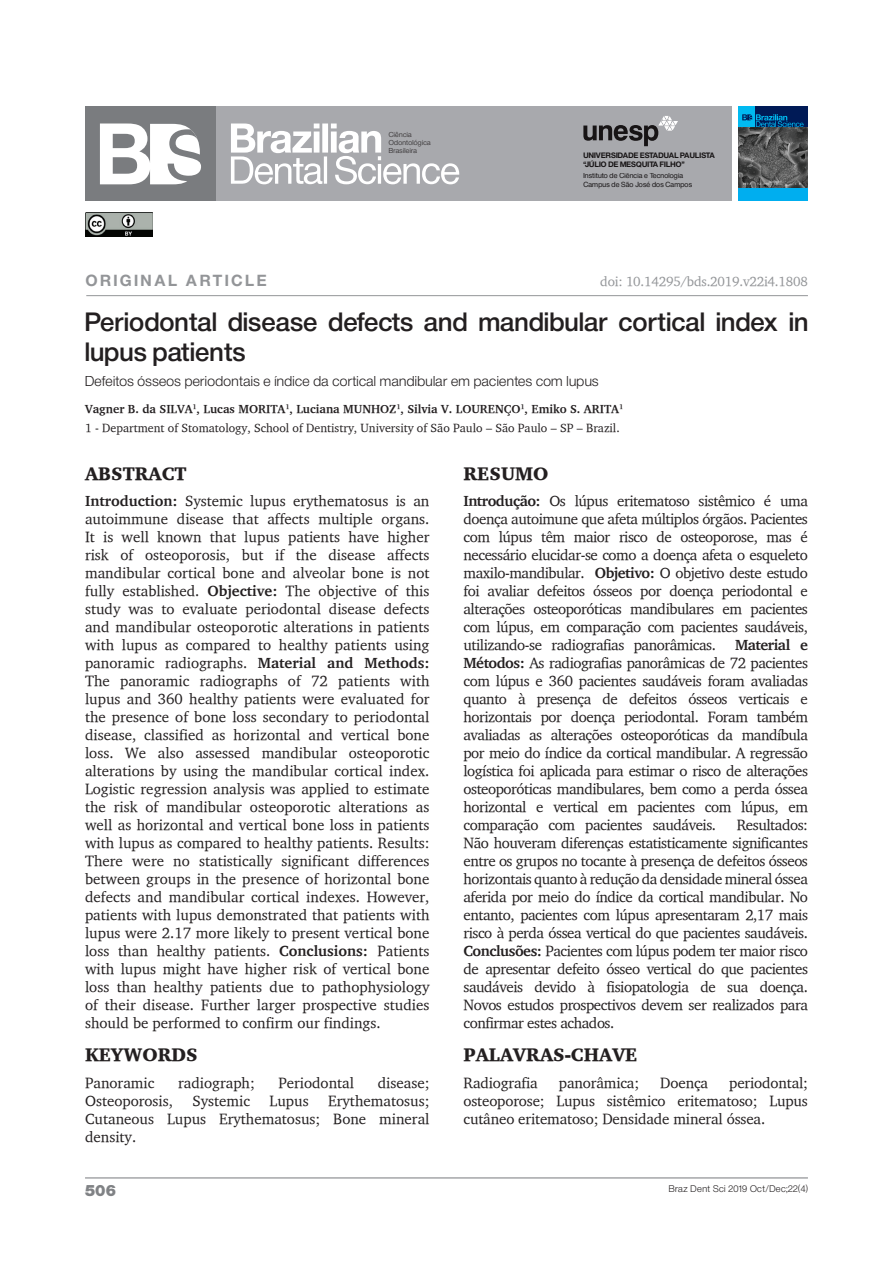
<style>
.page{position:relative;width:893px;height:1263px;background:#fff}
.page>*{position:absolute;margin:0;border:0;box-sizing:border-box;transform-origin:0 0}
.t1{font:24.75px/29.7px "Sh Europa Nr 2 Medium";letter-spacing:.025em;color:#231f20}
.t2{font:900 18.75px "Charter";color:#231f20}
.t3{font:15px/18px "Charter";letter-spacing:-.01em;color:#231f20;text-align:justify}
.t4{font:700 15px "Sh Europa Nr 2";letter-spacing:.2em;color:#939598}
.t5{font:15px "Sh Europa Nr 2 Ultra";color:#808285}
.t6{font:13.5px "Sh Europa Nr 2 Light";letter-spacing:.03em;color:#231f20}
.t7{font:13.5px "Charter";letter-spacing:-.015em;color:#939598}
.t8{font:12px/18.6px "Charter";color:#231f20}
.t9{font:9px "Sh Europa Nr 2 Light";letter-spacing:.05em;color:#231f20}
.t10{font:700 7.35px/8.7px "Sh Europa Nr 2";letter-spacing:.025em;color:#231f20}
.t11{font:6.9px/8.2px "Sh Europa Nr 2";letter-spacing:.025em;color:#231f20}
.t12{font:6.75px/8.1px "Sh Europa Nr 2 Light";letter-spacing:.05em;color:#231f20}
.s1{font-weight:700}
</style>
<div class="page">
<hr style="left:85px;top:1177px;width:723px;height:1px;background:#808285">
<img style="left:738px;top:127px;width:70px;height:62px">
<hr style="left:86px;top:295px;width:722px;height:1px;background:#939598">
<div style="left:85px;top:106px;width:646px;height:95px;background:#a8a9ad"></div>
<svg style="left:583px;top:116px;width:95px;height:30px"></svg>
<svg style="left:231px;top:123px;width:228px;height:61px"></svg>
<div style="left:85px;top:106px;width:131px;height:95px;background:#7a7c7f"></div>
<svg style="left:100px;top:123px;width:101px;height:61px"></svg>
<img style="left:85px;top:213px;width:67px;height:23px">
<div style="left:738px;top:106px;width:70px;height:21px;background:#001a56"></div>
<div style="left:738px;top:189px;width:70px;height:12px;background:#00aeef"></div>
<div style="left:738px;top:106px;width:16px;height:21px;background:#00baf1"></div>
<svg style="left:742px;top:114px;width:62px;height:13px"></svg>
<p class="t12" style="left:389px;top:130px;width:43px">Ciência<br>Odontológica<br>Brasileira</p>
<p class="t10" style="left:583px;top:151px;width:133px">UNIVERSIDADE ESTADUAL PAULISTA “JÚLIO DE MESQUITA FILHO”</p>
<p class="t11" style="left:583px;top:172px;width:110px">Instituto de Ciência e Tecnologia<br>Campus de São José dos Campos</p>
<p class="t4" style="left:86px;top:272px;width:182px">ORIGINAL ARTICLE</p>
<h1 class="t1" style="left:85px;top:307px;width:724px">Periodontal disease defects and mandibular cortical index in lupus patients</h1>
<p class="t6" style="left:85px;top:374px;width:515px">Defeitos ósseos periodontais e índice da cortical mandibular em pacientes com lupus</p>
<p class="t8" style="left:85px;top:399px;width:540px"><span class="s1">Vagner B. da SILVA</span><sup>1</sup><span class="s1">, Lucas MORITA</span><sup>1</sup><span class="s1">, Luciana MUNHOZ</span><sup>1</sup><span class="s1">, Silvia V. LOURENÇO</span><sup>1</sup><span class="s1">, Emiko S. ARITA</span><sup>1<br></sup>1 - Department of Stomatology, School of Dentistry, University of São Paulo – São Paulo – SP – Brazil.</p>
<p class="t7" style="left:600px;top:273px;width:209px">doi: 10.14295/bds.2019.v22i4.1808</p>
<p class="t2" style="left:85px;top:462px;width:103px">ABSTRACT</p>
<p class="t3" style="left:85px;top:492px;width:346px"><span class="s1">Introduction:</span> Systemic lupus erythematosus is an autoimmune disease that affects multiple organs.<br>It is well known that lupus patients have higher risk of osteoporosis, but if the disease affects mandibular cortical bone and alveolar bone is not fully established. <span class="s1">Objective:</span> The objective of this study was to evaluate periodontal disease defects and mandibular osteoporotic alterations in patients with lupus as compared to healthy patients using panoramic radiographs. <span class="s1">Material and Methods:<br></span>The panoramic radiographs of 72 patients with lupus and 360 healthy patients were evaluated for the presence of bone loss secondary to periodontal disease, classified as horizontal and vertical bone loss. We also assessed mandibular osteoporotic alterations by using the mandibular cortical index.<br>Logistic regression analysis was applied to estimate the risk of mandibular osteoporotic alterations as well as horizontal and vertical bone loss in patients with lupus as compared to healthy patients. Results:<br>There were no statistically significant differences between groups in the presence of horizontal bone defects and mandibular cortical indexes. However, patients with lupus demonstrated that patients with lupus were 2.17 more likely to present vertical bone loss than healthy patients. <span class="s1">Conclusions:</span> Patients with lupus might have higher risk of vertical bone loss than healthy patients due to pathophysiology of their disease. Further larger prospective studies should be performed to confirm our findings.</p>
<p class="t2" style="left:85px;top:1043px;width:114px">KEYWORDS</p>
<p class="t3" style="left:85px;top:1073px;width:71px">Panoramic</p>
<p class="t3" style="left:178px;top:1073px;width:78px">radiograph;</p>
<p class="t3" style="left:278px;top:1073px;width:77px">Periodontal</p>
<p class="t3" style="left:378px;top:1073px;width:53px">disease;</p>
<p class="t3" style="left:85px;top:1091px;width:89px">Osteoporosis,</p>
<p class="t3" style="left:192px;top:1091px;width:59px">Systemic</p>
<p class="t3" style="left:270px;top:1091px;width:41px">Lupus</p>
<p class="t3" style="left:85px;top:1091px;width:346px;text-indent:243px">Erythematosus; Cutaneous Lupus Erythematosus; Bone mineral density.</p>
<p class="t2" style="left:463px;top:462px;width:87px">RESUMO</p>
<p class="t3" style="left:463px;top:492px;width:346px"><span class="s1">Introdução:</span> Os lúpus eritematoso sistêmico é uma doença autoimune que afeta múltiplos órgãos. Pacientes com lúpus têm maior risco de osteoporose, mas é necessário elucidar-se como a doença afeta o esqueleto maxilo-mandibular. <span class="s1">Objetivo:</span> O objetivo deste estudo foi avaliar defeitos ósseos por doença periodontal e alterações osteoporóticas mandibulares em pacientes com lúpus, em comparação com pacientes saudáveis, utilizando-se radiografias panorâmicas.</p>
<p class="t3" style="left:463px;top:636px;width:346px;text-indent:272px"><span class="s1">Material e Métodos:</span> As radiografias panorâmicas de 72 pacientes com lúpus e 360 pacientes saudáveis foram avaliadas quanto à presença de defeitos ósseos verticais e horizontais por doença periodontal. Foram também avaliadas as alterações osteoporóticas da mandíbula por meio do índice da cortical mandibular. A regressão logística foi aplicada para estimar o risco de alterações osteoporóticas mandibulares, bem como a perda óssea horizontal e vertical em pacientes com lúpus, em comparação com pacientes saudáveis.</p>
<p class="t3" style="left:463px;top:816px;width:346px;text-indent:273px">Resultados:<br>Não houveram diferenças estatisticamente significantes entre os grupos no tocante à presença de defeitos ósseos horizontais quanto à redução da densidade mineral óssea aferida por meio do índice da cortical mandibular. No entanto, pacientes com lúpus apresentaram 2,17 mais risco à perda óssea vertical do que pacientes saudáveis.<br><span class="s1">Conclusões:</span> Pacientes com lúpus podem ter maior risco de apresentar defeito ósseo vertical do que pacientes saudáveis devido à fisiopatologia de sua doença.<br>Novos estudos prospectivos devem ser realizados para confirmar estes achados.</p>
<p class="t2" style="left:463px;top:1043px;width:176px">PALAVRAS-CHAVE</p>
<p class="t3" style="left:463px;top:1073px;width:76px">Radiografia</p>
<p class="t3" style="left:559px;top:1073px;width:82px">panorâmica;</p>
<p class="t3" style="left:660px;top:1073px;width:49px">Doença</p>
<p class="t3" style="left:463px;top:1073px;width:346px;text-indent:266px">periodontal; osteoporose; Lupus sistêmico eritematoso; Lupus cutâneo eritematoso; Densidade mineral óssea.</p>
<p class="t5" style="left:85px;top:1182px;width:32px">506</p>
<p class="t9" style="left:669px;top:1183px;width:140px">Braz Dent Sci 2019 Oct/Dec;22(4)</p>
</div>
